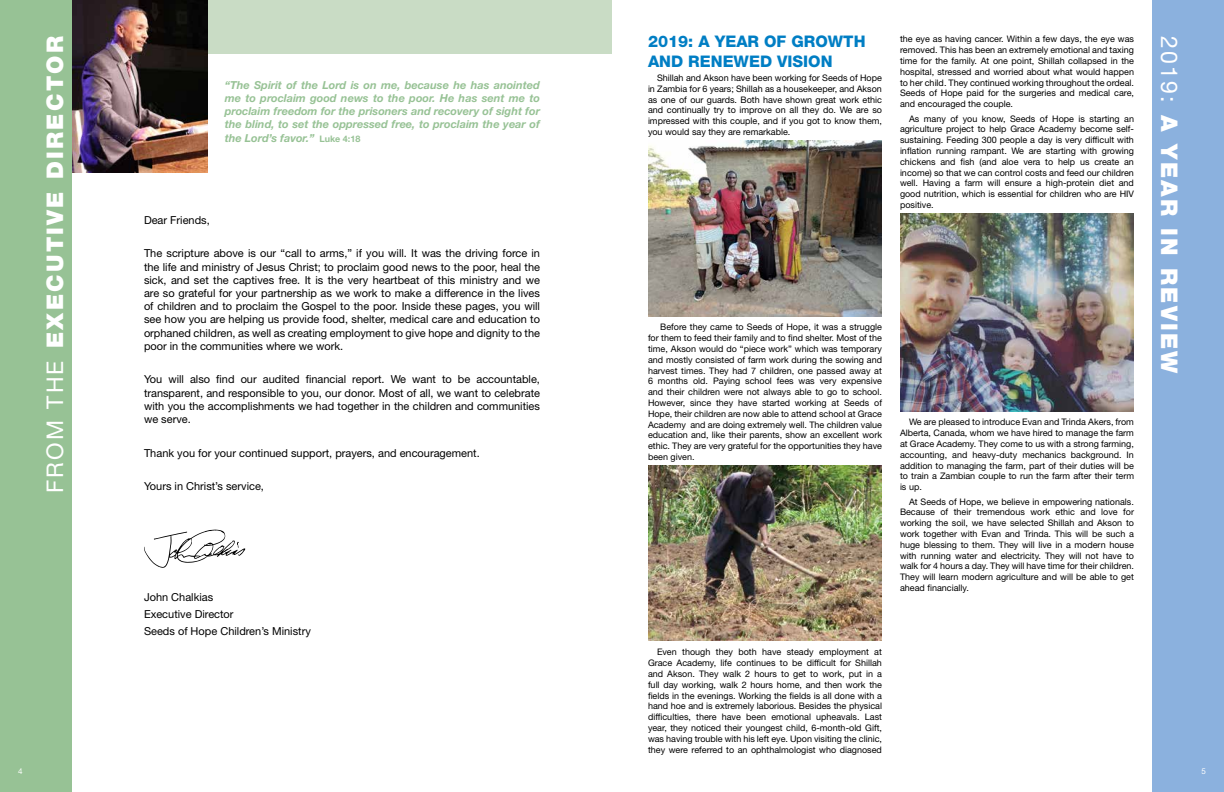
<style>
.page{position:relative;width:1224px;height:792px;background:#fff}
.page>*{position:absolute;margin:0;border:0;box-sizing:border-box;transform-origin:0 0}
.t1{font:900 23px "Helvetica Neue LT Std";letter-spacing:.1em;color:#fff}
.t2{font:800 16px/19.2px "Helvetica Neue LT Std";color:#007ec4}
.t3{font:11px/13.2px "Helvetica Neue LT Std";color:#000;text-align:justify}
.t4{font:italic 700 11px/13.2px "Helvetica Neue LT Std";color:#97c295;text-align:justify}
.t5{font:9px/10.8px "Helvetica Neue LT Std";color:#000;text-align:justify}
.t6{font:8px "Helvetica Neue LT Std";color:#fff}
.s1{font-weight:400}
.s2{font-style:normal;font-size:9px}
</style>
<div class="page">
<div style="left:0;top:0;width:612px;height:54px;background:#c9dcc5"></div>
<div style="left:1152px;top:0;width:72px;height:792px;background:#8bb1de"></div>
<div style="left:0;top:0;width:72px;height:792px;background:#97c295"></div>
<img style="left:72px;top:0;width:136px;height:173px">
<svg style="left:144px;top:530px;width:101px;height:38px"></svg>
<img style="left:648px;top:140px;width:234px;height:176px">
<img style="left:648px;top:465px;width:234px;height:176px">
<img style="left:900px;top:213px;width:234px;height:198px">
<h2 class="t2" style="left:648px;top:32px;width:219px">2019: A YEAR OF GROWTH<br>AND RENEWED VISION</h2>
<p class="t5" style="left:648px;top:72px;width:236px;text-indent:9px">Shillah and Akson have been working for Seeds of Hope in Zambia for 6 years; Shillah as a housekeeper, and Akson as one of our guards. Both have shown great work ethic and continually try to improve on all they do. We are so impressed with this couple, and if you got to know them, you would say they are remarkable.</p>
<p class="t5" style="left:900px;top:34px;width:236px">the eye as having cancer. Within a few days, the eye was removed. This has been an extremely emotional and taxing time for the family. At one point, Shillah collapsed in the hospital, stressed and worried about what would happen to her child. They continued working throughout the ordeal.<br>Seeds of Hope paid for the surgeries and medical care, and encouraged the couple.</p>
<p class="t5" style="left:900px;top:113px;width:236px;text-indent:9px">As many of you know, Seeds of Hope is starting an agriculture project to help Grace Academy become self&shy;sustaining. Feeding 300 people a day is very difficult with inflation running rampant. We are starting with growing chickens and fish (and aloe vera to help us create an income) so that we can control costs and feed our children well. Having a farm will ensure a high-protein diet and good nutrition, which is essential for children who are HIV positive.</p>
<h1 class="t1" style="left:41px;top:493px;width:459px;rotate:-90deg"><span class="s1">FROM THE</span> EXECUTIVE DIRECTOR</h1>
<h1 class="t1" style="left:1183px;top:36px;width:339px;rotate:90deg"><span class="s1">2019:</span> A YEAR IN REVIEW</h1>
<p class="t4" style="left:225px;top:78px;width:317px">“The Spirit of the Lord is on me, because he has anointed me to proclaim good news to the poor. He has sent me to proclaim freedom for the prisoners and recovery of sight for the blind, to set the oppressed free, to proclaim the year of the Lord’s favor.” <span class="s2">Luke 4:18</span></p>
<p class="t3" style="left:144px;top:213px;width:67px">Dear Friends,</p>
<p class="t3" style="left:144px;top:247px;width:398px">The scripture above is our “call to arms,” if you will. It was the driving force in the life and ministry of Jesus Christ; to proclaim good news to the poor, heal the sick, and set the captives free. It is the very heartbeat of this ministry and we are so grateful for your partnership as we work to make a difference in the lives of children and to proclaim the Gospel to the poor. Inside these pages, you will see how you are helping us provide food, shelter, medical care and education to orphaned children, as well as creating employment to give hope and dignity to the poor in the communities where we work.</p>
<p class="t3" style="left:144px;top:373px;width:398px">You will also find our audited financial report. We want to be accountable, transparent, and responsible to you, our donor. Most of all, we want to celebrate with you the accomplishments we had together in the children and communities we serve.</p>
<p class="t3" style="left:144px;top:446px;width:337px">Thank you for your continued support, prayers, and encouragement.</p>
<p class="t3" style="left:144px;top:480px;width:121px">Yours in Christ’s service,</p>
<p class="t5" style="left:648px;top:322px;width:236px;text-indent:12px">Before they came to Seeds of Hope, it was a struggle for them to feed their family and to find shelter. Most of the time, Akson would do “piece work” which was temporary and mostly consisted of farm work during the sowing and harvest times. They had 7 children, one passed away at 6 months old. Paying school fees was very expensive and their children were not always able to go to school.<br>However, since they have started working at Seeds of Hope, their children are now able to attend school at Grace Academy and are doing extremely well. The children value education and, like their parents, show an excellent work ethic. They are very grateful for the opportunities they have been given.</p>
<p class="t5" style="left:900px;top:417px;width:236px;text-indent:9px">We are pleased to introduce Evan and Trinda Akers, from Alberta, Canada, whom we have hired to manage the farm at Grace Academy. They come to us with a strong farming, accounting, and heavy-duty mechanics background. In addition to managing the farm, part of their duties will be to train a Zambian couple to run the farm after their term is up.</p>
<p class="t5" style="left:900px;top:496px;width:236px;text-indent:9px">At Seeds of Hope, we believe in empowering nationals.<br>Because of their tremendous work ethic and love for working the soil, we have selected Shillah and Akson to work together with Evan and Trinda. This will be such a huge blessing to them. They will live in a modern house with running water and electricity. They will not have to walk for 4 hours a day. They will have time for their children.<br>They will learn modern agriculture and will be able to get ahead financially.</p>
<p class="t3" style="left:144px;top:589px;width:168px;line-height:16.8px;text-align:left">John Chalkias<br>Executive Director<br>Seeds of Hope Children’s Ministry</p>
<p class="t5" style="left:648px;top:647px;width:236px;text-indent:9px">Even though they both have steady employment at Grace Academy, life continues to be difficult for Shillah and Akson. They walk 2 hours to get to work, put in a full day working, walk 2 hours home, and then work the fields in the evenings. Working the fields is all done with a hand hoe and is extremely laborious. Besides the physical difficulties, there have been emotional upheavals. Last year, they noticed their youngest child, 6-month-old Gift, was having trouble with his left eye. Upon visiting the clinic, they were referred to an ophthalmologist who diagnosed</p>
<p class="t6" style="left:18px;top:766px;width:6px">4</p>
<p class="t6" style="left:1202px;top:766px;width:6px">5</p>
</div>
